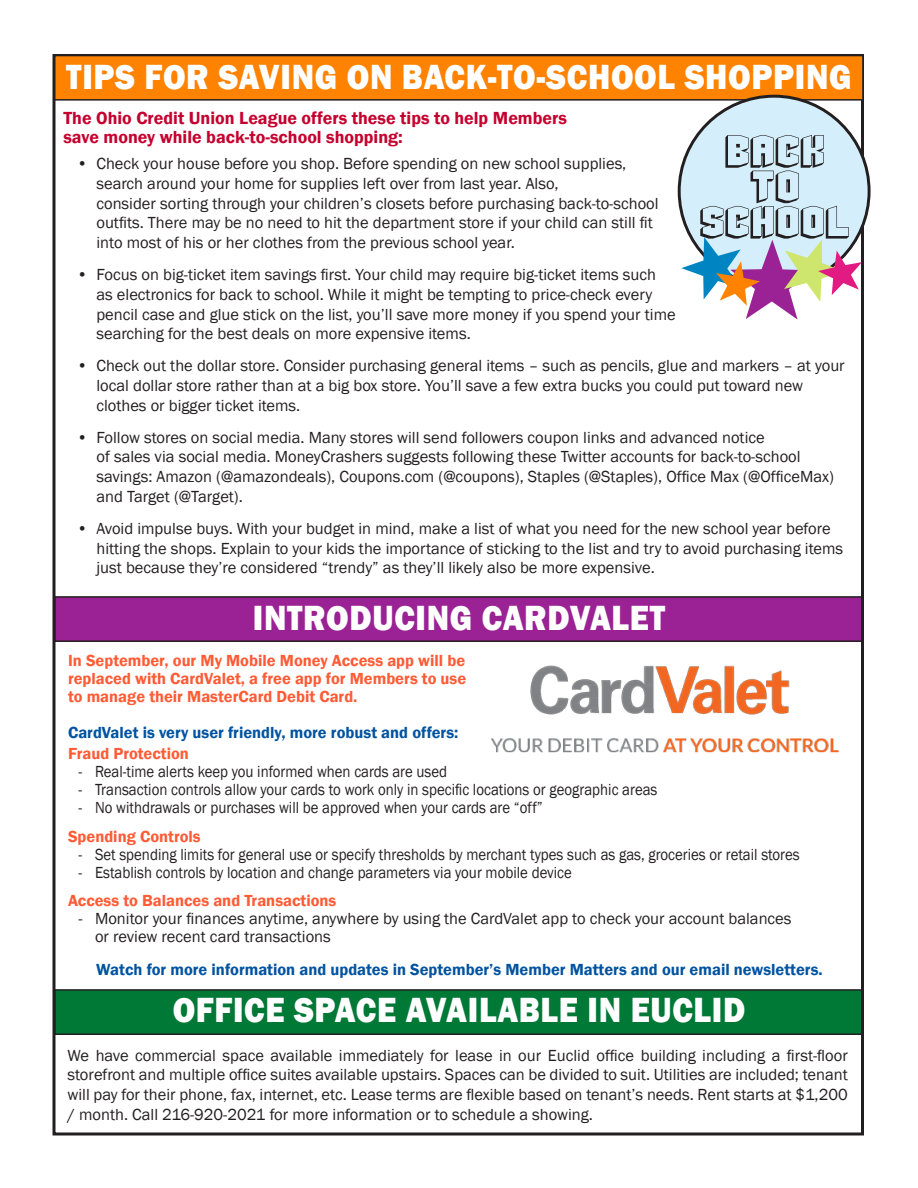
<style>
.page{position:relative;width:918px;height:1188px;background:#fff}
.page>*{position:absolute;margin:0;border:0;box-sizing:border-box;transform-origin:0 0}
.t1{font:800 36px "Franklin Gothic";letter-spacing:.02em;color:#fff;scale:.91 1}
.t2{font:600 18px/19.5px "Franklin Gothic";color:#c5002e}
.t3{font:16.5px/19.8px "Franklin Gothic";color:#231f20}
.t4{font:16.5px "Franklin Gothic";color:#231f20;scale:.9 1}
.t5{font:600 16.5px/18px "Franklin Gothic";color:#ff5b35;text-align:justify}
.t6{font:600 16.5px "Franklin Gothic";color:#0153a0}
</style>
<div class="page">
<div style="left:55px;top:597px;width:808px;height:44px;background:#9b2295"></div>
<div style="left:54px;top:596px;width:810px;height:46px;border:2px solid #231f20"></div>
<div style="left:55px;top:990px;width:808px;height:44px;background:#007836"></div>
<div style="left:54px;top:989px;width:810px;height:46px;border:2px solid #231f20"></div>
<div style="left:55px;top:56px;width:808px;height:44px;background:#ff8200"></div>
<div style="left:54px;top:55px;width:810px;height:46px;border:2px solid #231f20"></div>
<div style="left:679px;top:96px;width:190px;height:190px;background:#d4effb;border-radius:50%"></div>
<svg style="left:681px;top:135px;width:181px;height:185px"></svg>
<img style="left:491px;top:665px;width:348px;height:88px">
<h1 class="t1" style="left:66px;top:54px;width:865px">TIPS FOR SAVING ON BACK-TO-SCHOOL SHOPPING</h1>
<p class="t2" style="left:63px;top:108px;width:505px">The Ohio Credit Union League offers these tips to help Members save money while back-to-school shopping:</p>
<p class="t3" style="left:96px;top:154px;width:564px;text-indent:-20px">• Check your house before you shop. Before spending on new school supplies, search around your home for supplies left over from last year. Also,<br>consider sorting through your children’s closets before purchasing back-to-school outfits. There may be no need to hit the department store if your child can still fit into most of his or her clothes from the previous school year.</p>
<p class="t3" style="left:96px;top:265px;width:581px;text-indent:-19px">• Focus on big-ticket item savings first. Your child may require big-ticket items such as electronics for back to school. While it might be tempting to price-check every pencil case and glue stick on the list, you’ll save more money if you spend your time searching for the best deals on more expensive items.</p>
<p class="t3" style="left:96px;top:356px;width:750px;text-indent:-20px">• Check out the dollar store. Consider purchasing general items – such as pencils, glue and markers – at your local dollar store rather than at a big box store. You’ll save a few extra bucks you could put toward new clothes or bigger ticket items.</p>
<p class="t3" style="left:96px;top:428px;width:739px;text-indent:-20px">• Follow stores on social media. Many stores will send followers coupon links and advanced notice<br>of sales via social media. MoneyCrashers suggests following these Twitter accounts for back-to-school savings: Amazon (@amazondeals), Coupons.com (@coupons), Staples (@Staples), Office Max (@OfficeMax) and Target (@Target).</p>
<p class="t3" style="left:96px;top:519px;width:748px;text-indent:-20px">• Avoid impulse buys. With your budget in mind, make a list of what you need for the new school year before hitting the shops. Explain to your kids the importance of sticking to the list and try to avoid purchasing items just because they’re considered “trendy” as they’ll likely also be more expensive.</p>
<h1 class="t1" style="left:253px;top:595px;width:454px">INTRODUCING CARDVALET</h1>
<p class="t5" style="left:68px;top:652px;width:400px">In September, our My Mobile Money Access app will be replaced with CardValet, a free app for Members to use to manage their MasterCard Debit Card.</p>
<p class="t6" style="left:68px;top:722px;width:392px">CardValet is very user friendly, more robust and offers:</p>
<p class="t5" style="left:68px;top:745px;width:122px">Fraud Protection</p>
<p class="t4" style="left:79px;top:761px;width:411px">- Real-time alerts keep you informed when cards are used</p>
<p class="t4" style="left:79px;top:779px;width:645px">- Transaction controls allow your cards to work only in specific locations or geographic areas</p>
<p class="t4" style="left:79px;top:797px;width:517px">- No withdrawals or purchases will be approved when your cards are “off”</p>
<p class="t5" style="left:68px;top:827px;width:134px">Spending Controls</p>
<p class="t4" style="left:79px;top:844px;width:803px">- Set spending limits for general use or specify thresholds by merchant types such as gas, groceries or retail stores</p>
<p class="t4" style="left:79px;top:862px;width:550px">- Establish controls by location and change parameters via your mobile device</p>
<p class="t5" style="left:68px;top:892px;width:270px">Access to Balances and Transactions</p>
<p class="t3" style="left:95px;top:910px;width:698px;line-height:18px;text-indent:-16px">- Monitor your finances anytime, anywhere by using the CardValet app to check your account balances or review recent card transactions</p>
<p class="t6" style="left:96px;top:959px;width:728px">Watch for more information and updates in September’s Member Matters and our email newsletters.</p>
<h1 class="t1" style="left:173px;top:987px;width:631px">OFFICE SPACE AVAILABLE IN EUCLID</h1>
<p class="t3" style="left:67px;top:1046px;width:782px;text-align:justify">We have commercial space available immediately for lease in our Euclid office building including a first-floor storefront and multiple office suites available upstairs. Spaces can be divided to suit. Utilities are included; tenant will pay for their phone, fax, internet, etc. Lease terms are flexible based on tenant’s needs. Rent starts at $1,200 / month. Call 216-920-2021 for more information or to schedule a showing.</p>
</div>
